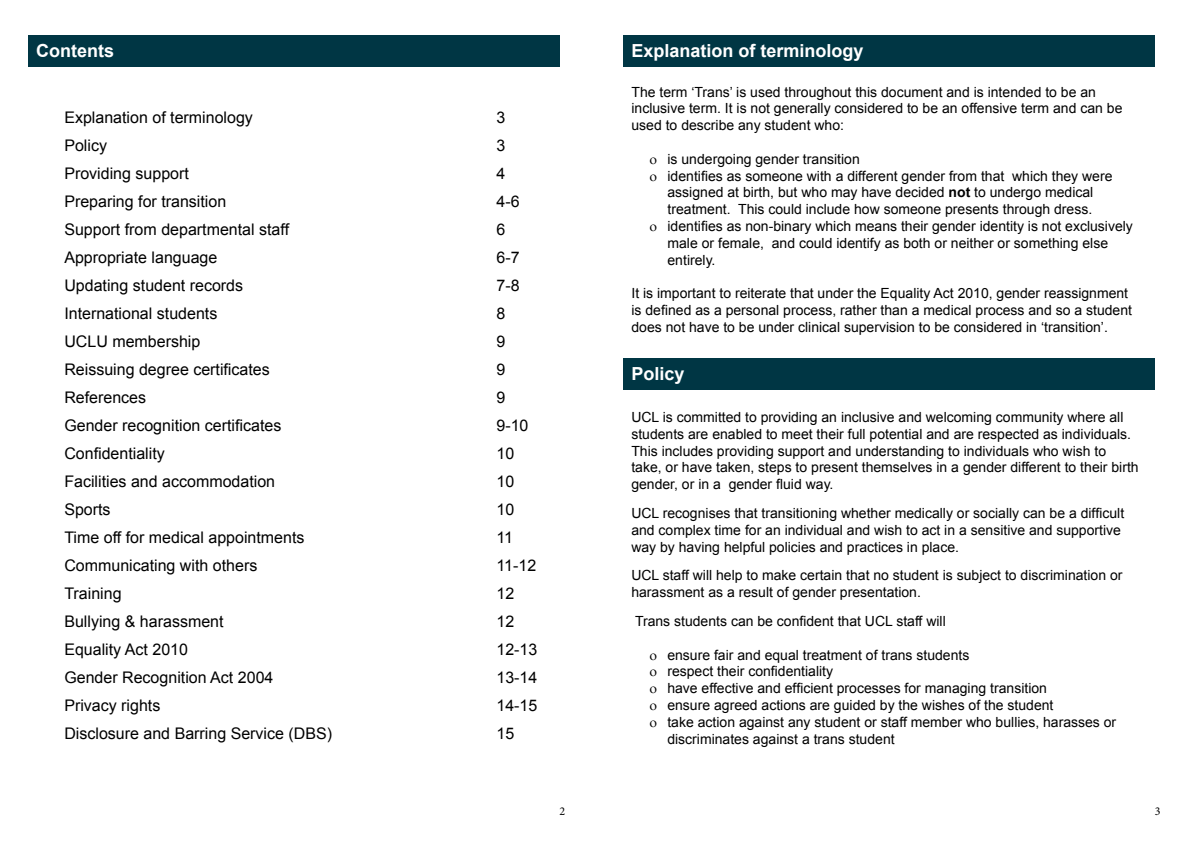
<style>
.page{position:relative;width:1191px;height:842px;background:#fff}
.page>*{position:absolute;margin:0;border:0;box-sizing:border-box;transform-origin:0 0}
.t1{font:700 18px "Arial";color:#fff}
.t2{font:16px "Arial";color:#000}
.t3{font:14px/16.8px "Arial";color:#000}
.t4{font:12px "Minion Pro";color:#000}
.s1{font-weight:700}
</style>
<div class="page">
<div style="left:28px;top:35px;width:531px;height:31px;background:#003644"></div>
<div style="left:624px;top:35px;width:531px;height:31px;background:#003644"></div>
<div style="left:624px;top:358px;width:531px;height:31px;background:#003644"></div>
<p class="t1" style="left:36px;top:39px;width:79px">Contents</p>
<p class="t2" style="left:64px;top:107px;width:190px">Explanation of terminology</p>
<p class="t2" style="left:496px;top:107px;width:10px">3</p>
<p class="t2" style="left:64px;top:135px;width:44px">Policy</p>
<p class="t2" style="left:496px;top:135px;width:10px">3</p>
<p class="t2" style="left:64px;top:163px;width:126px">Providing support</p>
<p class="t2" style="left:496px;top:163px;width:10px">4</p>
<p class="t2" style="left:64px;top:191px;width:163px">Preparing for transition</p>
<p class="t2" style="left:496px;top:191px;width:25px">4-6</p>
<p class="t2" style="left:64px;top:219px;width:226px">Support from departmental staff</p>
<p class="t2" style="left:496px;top:219px;width:10px">6</p>
<p class="t2" style="left:64px;top:247px;width:154px">Appropriate language</p>
<p class="t2" style="left:496px;top:247px;width:25px">6-7</p>
<p class="t2" style="left:64px;top:275px;width:180px">Updating student records</p>
<p class="t2" style="left:496px;top:275px;width:25px">7-8</p>
<p class="t2" style="left:64px;top:303px;width:154px">International students</p>
<p class="t2" style="left:496px;top:303px;width:10px">8</p>
<p class="t2" style="left:64px;top:331px;width:138px">UCLU membership</p>
<p class="t2" style="left:496px;top:331px;width:10px">9</p>
<p class="t2" style="left:64px;top:359px;width:207px">Reissuing degree certificates</p>
<p class="t2" style="left:496px;top:359px;width:10px">9</p>
<p class="t2" style="left:64px;top:387px;width:83px">References</p>
<p class="t2" style="left:496px;top:387px;width:10px">9</p>
<p class="t2" style="left:64px;top:415px;width:218px">Gender recognition certificates</p>
<p class="t2" style="left:496px;top:415px;width:34px">9-10</p>
<p class="t2" style="left:64px;top:443px;width:102px">Confidentiality</p>
<p class="t2" style="left:496px;top:443px;width:19px">10</p>
<p class="t2" style="left:64px;top:471px;width:212px">Facilities and accommodation</p>
<p class="t2" style="left:496px;top:471px;width:19px">10</p>
<p class="t2" style="left:64px;top:499px;width:48px">Sports</p>
<p class="t2" style="left:496px;top:499px;width:19px">10</p>
<p class="t2" style="left:64px;top:527px;width:242px">Time off for medical appointments</p>
<p class="t2" style="left:496px;top:527px;width:18px">11</p>
<p class="t2" style="left:64px;top:555px;width:194px">Communicating with others</p>
<p class="t2" style="left:496px;top:555px;width:41px">11-12</p>
<p class="t2" style="left:64px;top:583px;width:59px">Training</p>
<p class="t2" style="left:496px;top:583px;width:19px">12</p>
<p class="t2" style="left:64px;top:611px;width:161px">Bullying &amp; harassment</p>
<p class="t2" style="left:496px;top:611px;width:19px">12</p>
<p class="t2" style="left:64px;top:639px;width:125px">Equality Act 2010</p>
<p class="t2" style="left:496px;top:639px;width:42px">12-13</p>
<p class="t2" style="left:64px;top:667px;width:211px">Gender Recognition Act 2004</p>
<p class="t2" style="left:496px;top:667px;width:42px">13-14</p>
<p class="t2" style="left:64px;top:695px;width:98px">Privacy rights</p>
<p class="t2" style="left:496px;top:695px;width:42px">14-15</p>
<p class="t2" style="left:64px;top:723px;width:269px">Disclosure and Barring Service (DBS)</p>
<p class="t2" style="left:496px;top:723px;width:19px">15</p>
<p class="t1" style="left:631px;top:39px;width:234px">Explanation of terminology</p>
<p class="t3" style="left:631px;top:83px;width:492px">The term ‘Trans’ is used throughout this document and is intended to be an inclusive term. It is not generally considered to be an offensive term and can be used to describe any student who:</p>
<p class="t3" style="left:649px;top:151px;width:212px">□ is undergoing gender transition</p>
<p class="t3" style="left:649px;top:167px;width:464px;text-align:center">□ identifies as someone with a different gender from that which they were assigned at birth, but who may have decided <span class="s1">not</span> to undergo medical treatment. This could include how someone presents through dress.</p>
<p class="t3" style="left:667px;top:218px;width:467px;text-indent:-18px">□ identifies as non-binary which means their gender identity is not exclusively male or female, and could identify as both or neither or something else entirely.</p>
<p class="t3" style="left:631px;top:285px;width:502px">It is important to reiterate that under the Equality Act 2010, gender reassignment is defined as a personal process, rather than a medical process and so a student does not have to be under clinical supervision to be considered in ‘transition’.</p>
<p class="t1" style="left:631px;top:362px;width:55px">Policy</p>
<p class="t3" style="left:631px;top:409px;width:509px">UCL is committed to providing an inclusive and welcoming community where all students are enabled to meet their full potential and are respected as individuals.<br>This includes providing support and understanding to individuals who wish to take, or have taken, steps to present themselves in a gender different to their birth gender, or in a gender fluid way.</p>
<p class="t3" style="left:631px;top:505px;width:494px">UCL recognises that transitioning whether medically or socially can be a difficult and complex time for an individual and wish to act in a sensitive and supportive way by having helpful policies and practices in place.</p>
<p class="t3" style="left:631px;top:567px;width:492px">UCL staff will help to make certain that no student is subject to discrimination or harassment as a result of gender presentation.</p>
<p class="t3" style="left:635px;top:613px;width:312px">Trans students can be confident that UCL staff will</p>
<p class="t3" style="left:649px;top:646px;width:321px">□ ensure fair and equal treatment of trans students</p>
<p class="t3" style="left:649px;top:663px;width:185px">□ respect their confidentiality</p>
<p class="t3" style="left:649px;top:680px;width:399px">□ have effective and efficient processes for managing transition</p>
<p class="t3" style="left:649px;top:697px;width:405px">□ ensure agreed actions are guided by the wishes of the student</p>
<p class="t3" style="left:667px;top:714px;width:450px;text-indent:-18px">□ take action against any student or staff member who bullies, harasses or discriminates against a trans student</p>
<p class="t4" style="left:559px;top:803px;width:7px">2</p>
<p class="t4" style="left:1155px;top:803px;width:7px">3</p>
</div>
